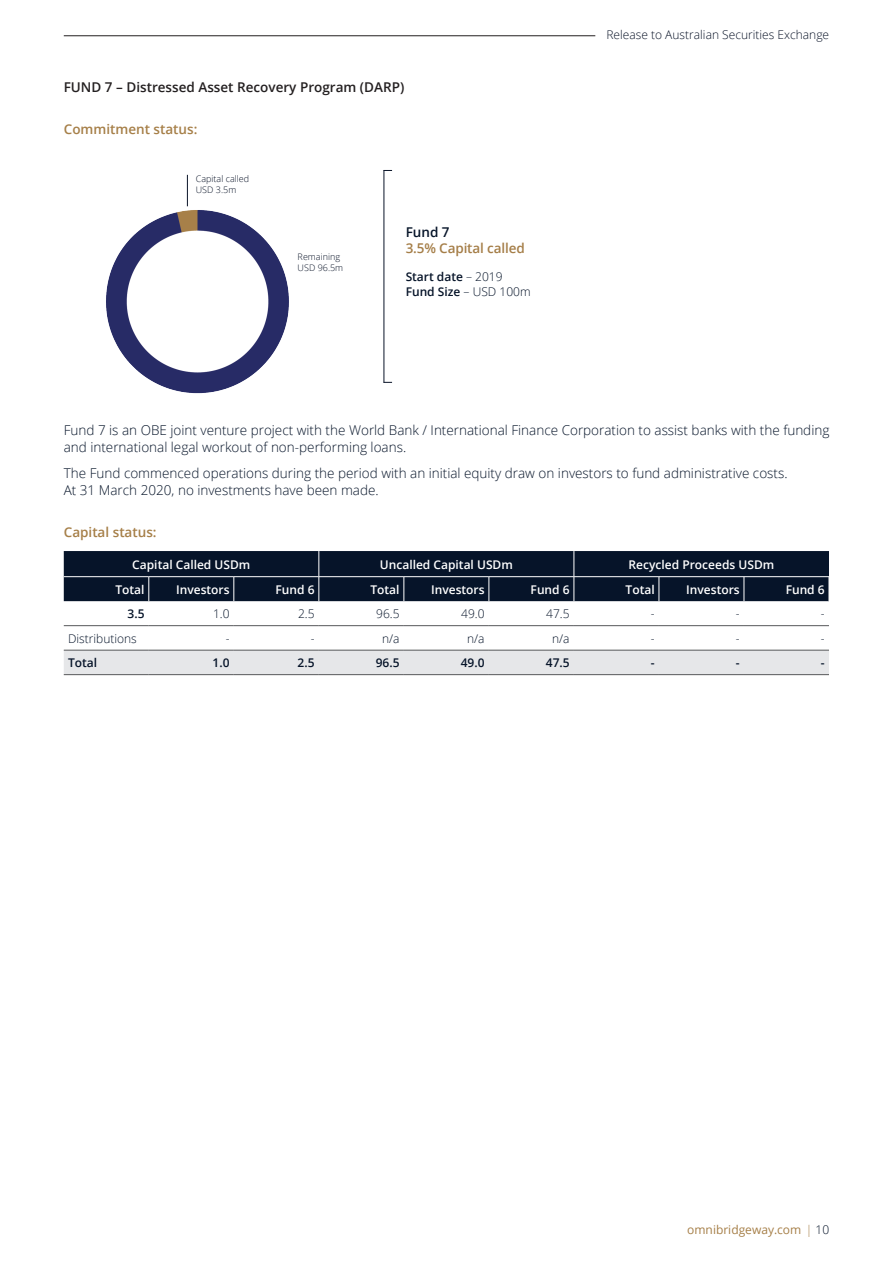
<style>
.page{position:relative;width:893px;height:1263px;background:#fff}
.page>*{position:absolute;margin:0;border:0;box-sizing:border-box;transform-origin:0 0}
.Body_Text{font:300 13.5px/17.2px "Open Sans";color:#061429}
.Heading_4{font:600 13.5px "Open Sans";color:#231f20}
.Heading_4-2{font:600 13.5px "Open Sans";color:#a67f48}
.Percentage{font:600 13.5px "Open Sans";letter-spacing:-.01em;color:#a57e48}
.Heading_3{font:600 13.5px "Open Sans";color:#061429}
.Table_Text_Heading_R{font:600 12px "Open Sans";color:#fff}
.t1{font:300 12px "Open Sans";color:#0a1428}
.Table_Text{font:300 12px "Open Sans";color:#061429}
.Pie_6{font:600 12px "Open Sans";color:#061429}
.Table_Text-2{font:600 12px "Open Sans";color:#061429}
.t2{font:12px "Open Sans";color:#a67f48}
.Table_Text_Column_1{font:300 12px "Open Sans";color:#061429}
.Table_Text_Column_1-2{font:600 12px "Open Sans";color:#061429}
.Pie_3{font:300 9px "Open Sans";color:#0a1428}
.s1{font-weight:300}
.s2{font-weight:300;color:#061429}
</style>
<div class="page">
<hr style="left:64px;top:35px;width:531px;height:1px;background:#231f20">
<img style="left:106px;top:206px;width:183px;height:188px">
<div style="left:64px;top:651px;width:765px;height:23px;background:#e6e7e9"></div>
<hr style="left:64px;top:625px;width:85px;height:1px;background:#57585a">
<hr style="left:149px;top:625px;width:85px;height:1px;background:#57585a">
<hr style="left:234px;top:625px;width:85px;height:1px;background:#57585a">
<hr style="left:319px;top:625px;width:85px;height:1px;background:#57585a">
<hr style="left:404px;top:625px;width:85px;height:1px;background:#57585a">
<hr style="left:489px;top:625px;width:85px;height:1px;background:#57585a">
<hr style="left:574px;top:625px;width:85px;height:1px;background:#57585a">
<hr style="left:659px;top:625px;width:85px;height:1px;background:#57585a">
<hr style="left:744px;top:625px;width:85px;height:1px;background:#57585a">
<hr style="left:64px;top:650px;width:85px;height:1px;background:#57585a">
<hr style="left:149px;top:650px;width:85px;height:1px;background:#57585a">
<hr style="left:234px;top:650px;width:85px;height:1px;background:#57585a">
<hr style="left:319px;top:650px;width:85px;height:1px;background:#57585a">
<hr style="left:404px;top:650px;width:85px;height:1px;background:#57585a">
<hr style="left:489px;top:650px;width:85px;height:1px;background:#57585a">
<hr style="left:574px;top:650px;width:85px;height:1px;background:#57585a">
<hr style="left:659px;top:650px;width:85px;height:1px;background:#57585a">
<hr style="left:744px;top:650px;width:85px;height:1px;background:#57585a">
<hr style="left:64px;top:674px;width:85px;height:1px;background:#57585a">
<hr style="left:149px;top:674px;width:85px;height:1px;background:#57585a">
<hr style="left:234px;top:674px;width:85px;height:1px;background:#57585a">
<hr style="left:319px;top:674px;width:85px;height:1px;background:#57585a">
<hr style="left:404px;top:674px;width:85px;height:1px;background:#57585a">
<hr style="left:489px;top:674px;width:85px;height:1px;background:#57585a">
<hr style="left:574px;top:674px;width:85px;height:1px;background:#57585a">
<hr style="left:659px;top:674px;width:85px;height:1px;background:#57585a">
<hr style="left:744px;top:674px;width:85px;height:1px;background:#57585a">
<div style="left:64px;top:551px;width:765px;height:50px;background:#061429"></div>
<hr style="left:187px;top:175px;width:1px;height:31px;background:#0a1428">
<hr style="left:384px;top:170px;width:1px;height:213px;background:#0a1428">
<p class="Heading_4" style="left:64px;top:78px;width:342px">FUND 7 – Distressed Asset Recovery Program (DARP)</p>
<p class="Heading_4-2" style="left:64px;top:120px;width:135px">Commitment status:</p>
<p class="Pie_3" style="left:196px;top:172px;width:55px">Capital called</p>
<p class="Pie_3" style="left:196px;top:183px;width:42px">USD 3.5m</p>
<p class="Pie_3" style="left:298px;top:250px;width:44px">Remaining</p>
<p class="Pie_3" style="left:298px;top:261px;width:47px">USD 96.5m</p>
<p class="Heading_3" style="left:406px;top:223px;width:45px">Fund 7</p>
<p class="Percentage" style="left:406px;top:239px;width:121px">3.5% Capital called</p>
<p class="Pie_6" style="left:406px;top:268px;width:98px">Start date <span class="s1">– 2019</span></p>
<p class="Pie_6" style="left:406px;top:283px;width:126px">Fund Size <span class="s1">– USD 100m</span></p>
<p class="t1" style="left:606px;top:26px;width:224px">Release to Australian Securities Exchange</p>
<p class="Body_Text" style="left:64px;top:421px;width:767px">Fund 7 is an OBE joint venture project with the World Bank / International Finance Corporation to assist banks with the funding and international legal workout of non-performing loans.</p>
<p class="Body_Text" style="left:64px;top:464px;width:725px">The Fund commenced operations during the period with an initial equity draw on investors to fund administrative costs.<br>At 31 March 2020, no investments have been made.</p>
<p class="Heading_4-2" style="left:64px;top:522px;width:94px">Capital status:</p>
<p class="Table_Text_Heading_R" style="left:132px;top:556px;width:120px">Capital Called USDm</p>
<p class="Table_Text_Heading_R" style="left:380px;top:556px;width:134px">Uncalled Capital USDm</p>
<p class="Table_Text_Heading_R" style="left:629px;top:556px;width:147px">Recycled Proceeds USDm</p>
<p class="Table_Text_Heading_R" style="left:115px;top:581px;width:31px">Total</p>
<p class="Table_Text_Heading_R" style="left:176px;top:581px;width:55px">Investors</p>
<p class="Table_Text_Heading_R" style="left:276px;top:581px;width:41px">Fund 6</p>
<p class="Table_Text_Heading_R" style="left:370px;top:581px;width:31px">Total</p>
<p class="Table_Text_Heading_R" style="left:431px;top:581px;width:55px">Investors</p>
<p class="Table_Text_Heading_R" style="left:531px;top:581px;width:41px">Fund 6</p>
<p class="Table_Text_Heading_R" style="left:626px;top:581px;width:31px">Total</p>
<p class="Table_Text_Heading_R" style="left:686px;top:581px;width:55px">Investors</p>
<p class="Table_Text_Heading_R" style="left:786px;top:581px;width:41px">Fund 6</p>
<p class="Table_Text_Column_1-2" style="left:128px;top:605px;width:19px">3.5</p>
<p class="Table_Text" style="left:213px;top:605px;width:18px">1.0</p>
<p class="Table_Text" style="left:298px;top:605px;width:18px">2.5</p>
<p class="Table_Text" style="left:376px;top:605px;width:25px">96.5</p>
<p class="Table_Text" style="left:461px;top:605px;width:25px">49.0</p>
<p class="Table_Text" style="left:546px;top:605px;width:25px">47.5</p>
<p class="Table_Text" style="left:651px;top:605px;width:5px">-</p>
<p class="Table_Text" style="left:736px;top:605px;width:5px">-</p>
<p class="Table_Text" style="left:821px;top:605px;width:5px">-</p>
<p class="Table_Text_Column_1" style="left:68px;top:630px;width:70px">Distributions</p>
<p class="Table_Text" style="left:226px;top:630px;width:5px">-</p>
<p class="Table_Text" style="left:311px;top:630px;width:5px">-</p>
<p class="Table_Text" style="left:382px;top:630px;width:19px">n/a</p>
<p class="Table_Text" style="left:467px;top:630px;width:19px">n/a</p>
<p class="Table_Text" style="left:552px;top:630px;width:19px">n/a</p>
<p class="Table_Text" style="left:651px;top:630px;width:5px">-</p>
<p class="Table_Text" style="left:736px;top:630px;width:5px">-</p>
<p class="Table_Text" style="left:821px;top:630px;width:5px">-</p>
<p class="Table_Text_Column_1-2" style="left:68px;top:654px;width:31px">Total</p>
<p class="Table_Text-2" style="left:213px;top:654px;width:19px">1.0</p>
<p class="Table_Text-2" style="left:298px;top:654px;width:19px">2.5</p>
<p class="Table_Text-2" style="left:376px;top:654px;width:25px">96.5</p>
<p class="Table_Text-2" style="left:461px;top:654px;width:25px">49.0</p>
<p class="Table_Text-2" style="left:546px;top:654px;width:25px">47.5</p>
<p class="Table_Text-2" style="left:651px;top:654px;width:5px">-</p>
<p class="Table_Text-2" style="left:736px;top:654px;width:5px">-</p>
<p class="Table_Text-2" style="left:821px;top:654px;width:5px">-</p>
<p class="t2" style="left:687px;top:1221px;width:143px">omnibridgeway.com <span class="s1">|</span> <span class="s2">10</span></p>
</div>
